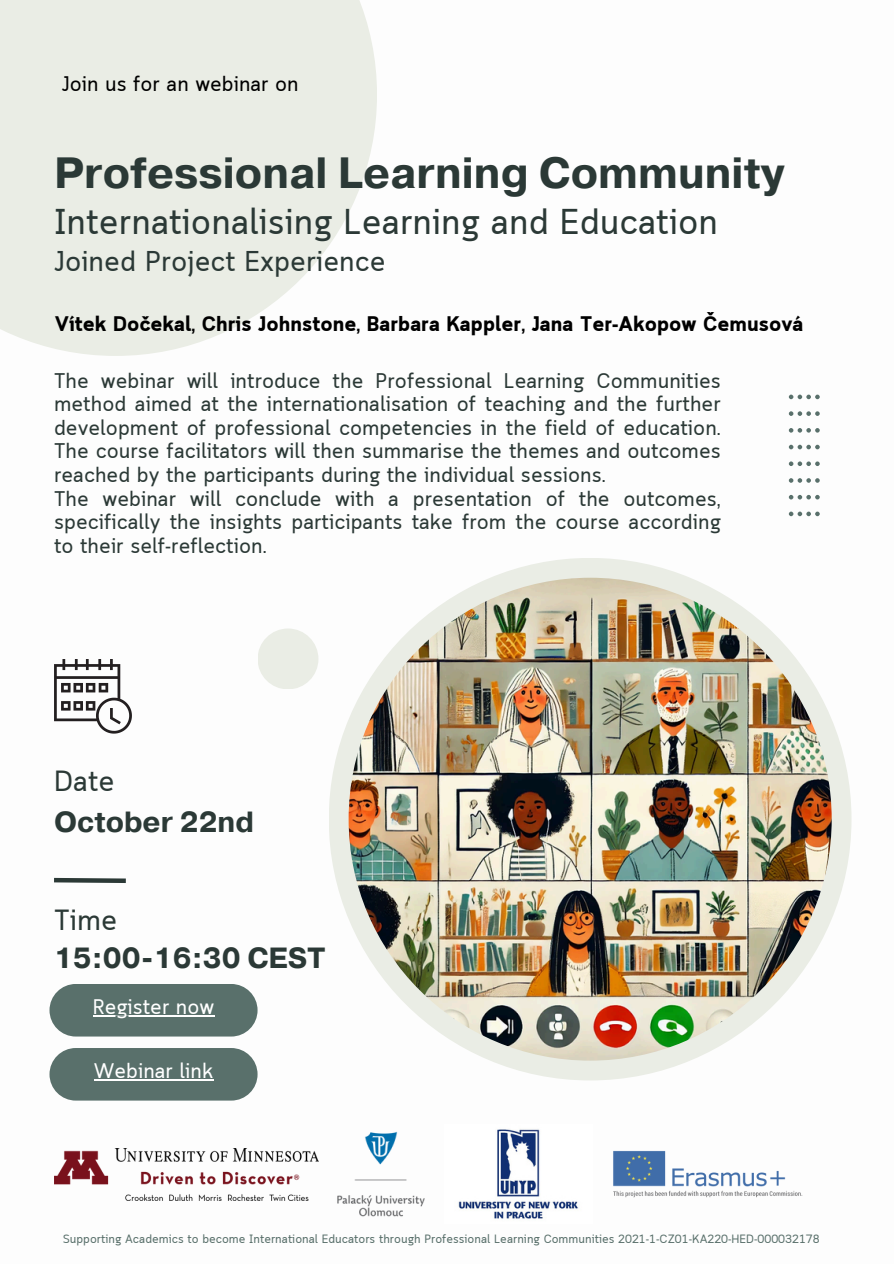
<style>
.page{position:relative;width:894px;height:1264px;background:#fff}
.page>*{position:absolute;margin:0;border:0;box-sizing:border-box;transform-origin:0 0}
.t1{font:700 43.5px "Pragmatica";color:#2b3936}
.t2{font:35.7px "Cloud";color:#2b3936}
.t3{font:700 29.1px "Pragmatica";color:#2b3936}
.t4{font:29.1px "Cloud";color:#2b3936}
.t5{font:28.5px "Cloud";color:#2b3936}
.t6{font:21.15px/23.7px "Cloud";color:#2b3936;text-align:justify}
.t7{font:700 21px "Cloud";color:#000}
.t8{font:21px "Cloud";color:#fff}
.t9{font:21px "Cloud";color:#000}
.t10{font:12px "Cloud";color:#59706b}
</style>
<div class="page">
<div style="left:329px;top:558px;width:522px;height:522px;background:#eaede5;border-radius:50%"></div>
<img style="left:348px;top:577px;width:483px;height:483px;border-radius:50%">
<div style="left:49px;top:1048px;width:208px;height:52px;background:#59706b;border-radius:26px"></div>
<hr style="left:94px;top:1079px;width:119px;height:1px;background:#fff">
<svg style="left:54px;top:659px;width:78px;height:74px"></svg>
<svg style="left:54px;top:877px;width:72px;height:6px"></svg>
<svg style="left:788px;top:395px;width:31px;height:121px"></svg>
<div style="left:0;top:0;width:377px;height:356px;background:#eaede5"></div>
<div style="left:257px;top:628px;width:61px;height:61px;background:#eaede5;border-radius:50%"></div>
<img style="left:54px;top:1148px;width:264px;height:52px">
<img style="left:458px;top:1129px;width:120px;height:90px">
<img style="left:318px;top:1131px;width:107px;height:86px">
<div style="left:49px;top:983px;width:208px;height:53px;background:#59706b;border-radius:26px"></div>
<hr style="left:93px;top:1015px;width:121px;height:1px;background:#fff">
<img style="left:613px;top:1150px;width:190px;height:48px">
<p class="t9" style="left:62px;top:72px;width:238px">Join us for an webinar on</p>
<h3 class="t1" style="left:54px;top:144px;width:732px">Professional Learning Community</h3>
<p class="t2" style="left:54px;top:201px;width:665px">Internationalising Learning and Education</p>
<p class="t5" style="left:54px;top:245px;width:333px">Joined Project Experience</p>
<p class="t7" style="left:55px;top:311px;width:750px">Vítek Dočekal, Chris Johnstone, Barbara Kappler, Jana Ter-Akopow Čemusová</p>
<p class="t6" style="left:54px;top:370px;width:668px">The webinar will introduce the Professional Learning Communities method aimed at the internationalisation of teaching and the further development of professional competencies in the field of education.<br>The course facilitators will then summarise the themes and outcomes reached by the participants during the individual sessions.</p>
<p class="t6" style="left:54px;top:488px;width:668px">The webinar will conclude with a presentation of the outcomes, specifically the insights participants take from the course according to their self-reflection.</p>
<p class="t4" style="left:54px;top:764px;width:62px">Date</p>
<h4 class="t3" style="left:54px;top:802px;width:201px">October 22nd</h4>
<h5 class="t4" style="left:54px;top:903px;width:65px">Time</h5>
<h5 class="t3" style="left:54px;top:939px;width:272px">15:00-16:30 CEST</h5>
<p class="t8" style="left:93px;top:995px;width:123px">Register now</p>
<h1 class="t8" style="left:94px;top:1059px;width:121px">Webinar link</h1>
<p class="t10" style="left:63px;top:1231px;width:758px">Supporting Academics to become International Educators through Professional Learning Communities 2021-1-CZ01-KA220-HED-000032178</p>
</div>
